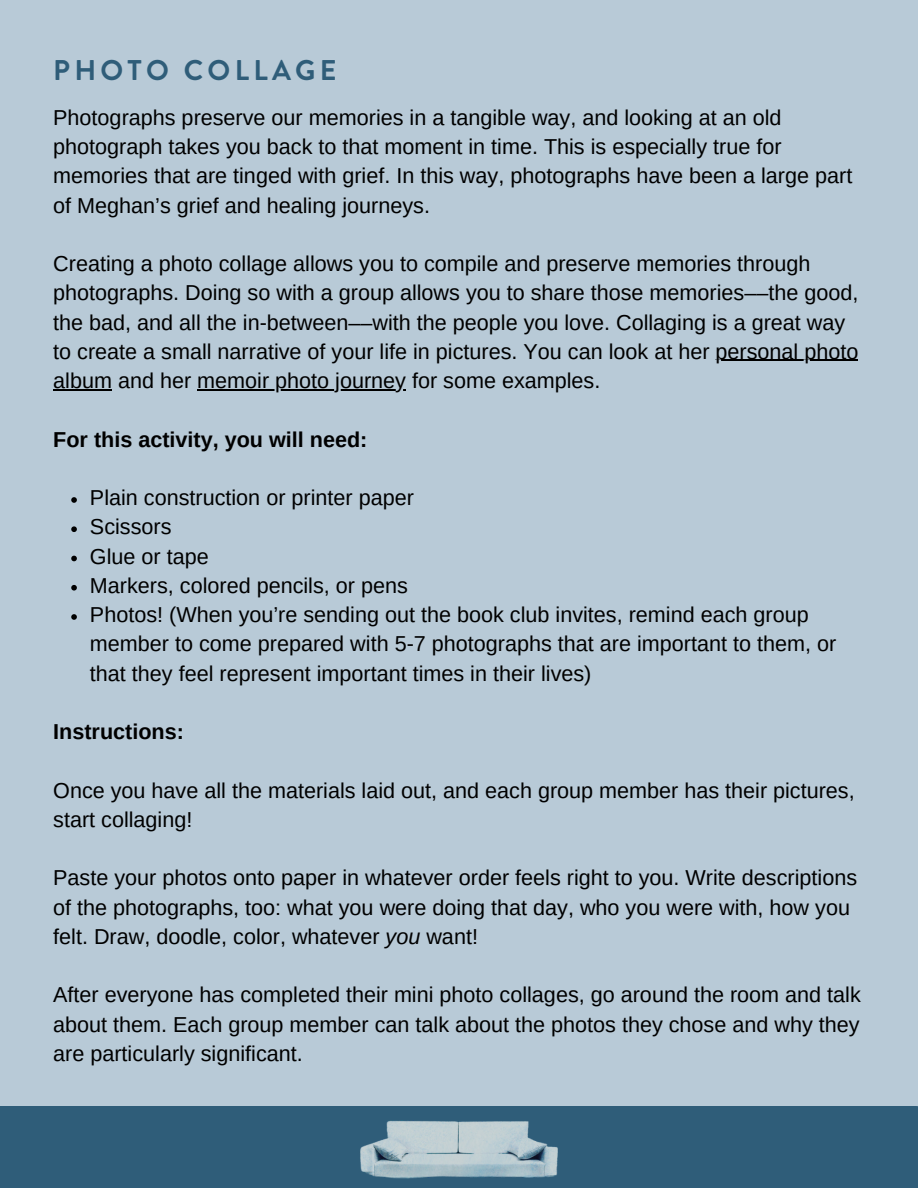
<style>
.page{position:relative;width:918px;height:1188px;background:#b8cad7}
.page>*{position:absolute;margin:0;border:0;box-sizing:border-box;transform-origin:0 0}
.t1{font:700 28.5px "Brandon Grotesque";letter-spacing:.15em;color:#2f5d79}
.t2{font:21.6px/29.2px "Arimo";color:#000}
.t3{font:700 21.6px "Arimo";color:#000}
.s1{font-style:italic}
</style>
<div class="page">
<svg style="left:71px;top:497px;width:6px;height:6px"></svg>
<svg style="left:71px;top:526px;width:6px;height:6px"></svg>
<svg style="left:71px;top:556px;width:6px;height:5px"></svg>
<svg style="left:71px;top:585px;width:6px;height:6px"></svg>
<svg style="left:71px;top:614px;width:6px;height:6px"></svg>
<hr style="left:716px;top:360px;width:142px;height:1px;background:#000">
<hr style="left:53px;top:389px;width:59px;height:1px;background:#000">
<hr style="left:197px;top:389px;width:209px;height:1px;background:#000">
<div style="left:0;top:1106px;width:918px;height:82px;background:#2f5d79"></div>
<img style="left:360px;top:1120px;width:198px;height:59px">
<p class="t1" style="left:53px;top:50px;width:285px">PHOTO COLLAGE</p>
<p class="t2" style="left:53px;top:103px;width:801px">Photographs preserve our memories in a tangible way, and looking at an old photograph takes you back to that moment in time. This is especially true for memories that are tinged with grief. In this way, photographs have been a large part of Meghan’s grief and healing journeys.</p>
<p class="t2" style="left:53px;top:249px;width:807px">Creating a photo collage allows you to compile and preserve memories through photographs. Doing so with a group allows you to share those memories––the good, the bad, and all the in-between––with the people you love. Collaging is a great way to create a small narrative of your life in pictures. You can look at her personal photo album and her memoir photo journey for some examples.</p>
<p class="t3" style="left:53px;top:427px;width:316px">For this activity, you will need:</p>
<p class="t2" style="left:90px;top:483px;width:325px">Plain construction or printer paper</p>
<p class="t2" style="left:90px;top:512px;width:83px">Scissors</p>
<p class="t2" style="left:90px;top:541px;width:120px">Glue or tape</p>
<p class="t2" style="left:90px;top:571px;width:319px">Markers, colored pencils, or pens</p>
<p class="t2" style="left:90px;top:600px;width:748px">Photos! (When you’re sending out the book club invites, remind each group member to come prepared with 5-7 photographs that are important to them, or that they feel represent important times in their lives)</p>
<p class="t3" style="left:53px;top:719px;width:132px">Instructions:</p>
<p class="t2" style="left:53px;top:775px;width:803px">Once you have all the materials laid out, and each group member has their pictures, start collaging!</p>
<p class="t2" style="left:53px;top:863px;width:805px">Paste your photos onto paper in whatever order feels right to you. Write descriptions of the photographs, too: what you were doing that day, who you were with, how you felt. Draw, doodle, color, whatever <span class="s1">you</span> want!</p>
<p class="t2" style="left:53px;top:980px;width:809px;text-align:justify">After everyone has completed their mini photo collages, go around the room and talk about them. Each group member can talk about the photos they chose and why they are particularly significant.</p>
</div>
